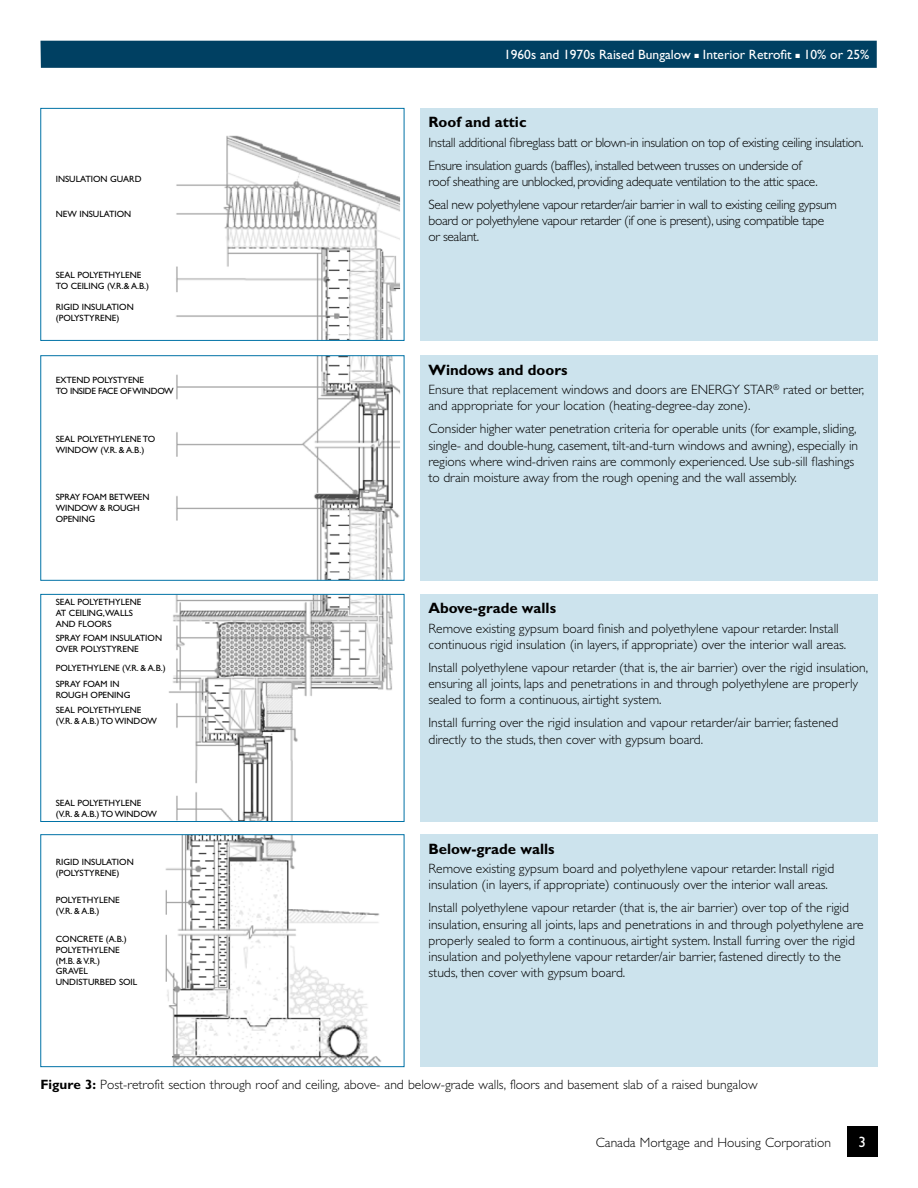
<style>
.page{position:relative;width:918px;height:1188px;background:#fff}
.page>*{position:absolute;margin:0;border:0;box-sizing:border-box;transform-origin:0 0}
.Pg2_and_3__titles{font:700 15px "Gill Sans Std";color:#000}
.t1{font:15px "Gill Sans Std";color:#fff}
.Diagram_text__no_bul{font:300 13.5px/16.2px "Gill Sans Std";color:#000}
.Diagram_text__no_bul-2{font:300 13.5px/16.2px "Gill Sans Std";letter-spacing:-.025em;color:#000}
.Figure_Identifier{font:300 13.5px "Gill Sans Std";color:#000}
.t2{font:13.5px "Gill Sans Std";color:#fff}
.t3{font:9.15px/10.9px "Gill Sans Std";color:#000}
.t4{font:9.15px/10.9px "Gill Sans Std";letter-spacing:-.025em;color:#000}
.s1{font-weight:700}
</style>
<div class="page">
<div style="left:847px;top:1126px;width:31px;height:31px;background:#000"></div>
<div style="left:40px;top:41px;width:837px;height:27px;background:#004062"></div>
<div style="left:420px;top:355px;width:458px;height:226px;background:#cce3ed"></div>
<div style="left:420px;top:594px;width:458px;height:228px;background:#cce3ed"></div>
<div style="left:420px;top:834px;width:458px;height:233px;background:#cce3ed"></div>
<div style="left:420px;top:108px;width:458px;height:233px;background:#cce3ed"></div>
<svg style="left:40px;top:108px;width:365px;height:959px"></svg>
<p class="t3" style="left:56px;top:173px;width:87px">INSULATION GUARD</p>
<p class="t3" style="left:56px;top:209px;width:77px">NEW INSULATION</p>
<p class="t3" style="left:56px;top:269px;width:95px">SEAL POLYETHYLENE<br>TO CEILING (V.R.&amp; A.B.)</p>
<p class="t3" style="left:56px;top:302px;width:80px">RIGID INSULATION (POLYSTYRENE)</p>
<p class="t4" style="left:56px;top:375px;width:119px">EXTEND POLYSTYENE<br>TO INSIDE FACE OF WINDOW</p>
<p class="t3" style="left:56px;top:434px;width:101px">SEAL POLYETHYLENE TO<br>WINDOW (V.R. &amp; A.B.)</p>
<p class="t3" style="left:56px;top:492px;width:95px">SPRAY FOAM BETWEEN<br>WINDOW &amp; ROUGH<br>OPENING</p>
<p class="t3" style="left:56px;top:596px;width:87px">SEAL POLYETHYLENE<br>AT CEILING,WALLS<br>AND FLOORS</p>
<p class="t3" style="left:56px;top:632px;width:108px">SPRAY FOAM INSULATION<br>OVER POLYSTYRENE</p>
<p class="t3" style="left:56px;top:662px;width:112px">POLYETHYLENE (V.R. &amp; A.B.)</p>
<p class="t3" style="left:56px;top:678px;width:76px">SPRAY FOAM IN<br>ROUGH OPENING</p>
<p class="t3" style="left:56px;top:704px;width:103px">SEAL POLYETHYLENE (V.R. &amp; A.B.) TO WINDOW</p>
<p class="t3" style="left:56px;top:797px;width:103px">SEAL POLYETHYLENE (V.R. &amp; A.B.) TO WINDOW</p>
<p class="t3" style="left:56px;top:857px;width:80px">RIGID INSULATION (POLYSTYRENE)</p>
<p class="t3" style="left:56px;top:895px;width:65px">POLYETHYLENE (V.R. &amp; A.B.)</p>
<p class="t3" style="left:56px;top:933px;width:83px">CONCRETE (A.B.)<br>POLYETHYLENE (M.B. &amp; V.R.)<br>GRAVEL<br>UNDISTURBED SOIL</p>
<p class="t2" style="left:504px;top:47px;width:367px">1960s and 1970s Raised Bungalow ■ Interior Retrofit ■ 10% or 25%</p>
<h4 class="Pg2_and_3__titles" style="left:428px;top:113px;width:100px">Roof and attic</h4>
<p class="Diagram_text__no_bul-2" style="left:428px;top:134px;width:437px">Install additional fibreglass batt or blown-in insulation on top of existing ceiling insulation.</p>
<p class="Diagram_text__no_bul-2" style="left:428px;top:157px;width:391px">Ensure insulation guards (baffles), installed between trusses on underside of roof sheathing are unblocked, providing adequate ventilation to the attic space.</p>
<p class="Diagram_text__no_bul-2" style="left:428px;top:197px;width:410px">Seal new polyethylene vapour retarder/air barrier in wall to existing ceiling gypsum board or polyethylene vapour retarder (if one is present), using compatible tape or sealant.</p>
<h4 class="Pg2_and_3__titles" style="left:428px;top:361px;width:141px">Windows and doors</h4>
<p class="Diagram_text__no_bul" style="left:428px;top:382px;width:437px">Ensure that replacement windows and doors are ENERGY STAR<sup>®</sup> rated or better, and appropriate for your location (heating-degree-day zone).</p>
<p class="Diagram_text__no_bul" style="left:428px;top:421px;width:431px">Consider higher water penetration criteria for operable units (for example, sliding, single- and double-hung, casement, tilt-and-turn windows and awning), especially in regions where wind-driven rains are commonly experienced. Use sub-sill flashings to drain moisture away from the rough opening and the wall assembly.</p>
<h4 class="Pg2_and_3__titles" style="left:428px;top:599px;width:129px">Above-grade walls</h4>
<p class="Diagram_text__no_bul" style="left:428px;top:620px;width:419px">Remove existing gypsum board finish and polyethylene vapour retarder. Install continuous rigid insulation (in layers, if appropriate) over the interior wall areas.</p>
<p class="Diagram_text__no_bul" style="left:428px;top:660px;width:441px">Install polyethylene vapour retarder (that is, the air barrier) over the rigid insulation, ensuring all joints, laps and penetrations in and through polyethylene are properly sealed to form a continuous, airtight system.</p>
<p class="Diagram_text__no_bul" style="left:428px;top:715px;width:411px">Install furring over the rigid insulation and vapour retarder/air barrier, fastened directly to the studs, then cover with gypsum board.</p>
<h4 class="Pg2_and_3__titles" style="left:428px;top:840px;width:128px">Below-grade walls</h4>
<p class="Diagram_text__no_bul" style="left:428px;top:861px;width:407px">Remove existing gypsum board and polyethylene vapour retarder. Install rigid insulation (in layers, if appropriate) continuously over the interior wall areas.</p>
<p class="Diagram_text__no_bul" style="left:428px;top:900px;width:437px">Install polyethylene vapour retarder (that is, the air barrier) over top of the rigid insulation, ensuring all joints, laps and penetrations in and through polyethylene are properly sealed to form a continuous, airtight system. Install furring over the rigid insulation and polyethylene vapour retarder/air barrier, fastened directly to the studs, then cover with gypsum board.</p>
<p class="Figure_Identifier" style="left:40px;top:1077px;width:719px"><span class="s1">Figure 3:</span> Post-retrofit section through roof and ceiling, above- and below-grade walls, floors and basement slab of a raised bungalow</p>
<p class="Diagram_text__no_bul" style="left:596px;top:1134px;width:237px">Canada Mortgage and Housing Corporation</p>
<p class="t1" style="left:859px;top:1133px;width:9px">3</p>
</div>
